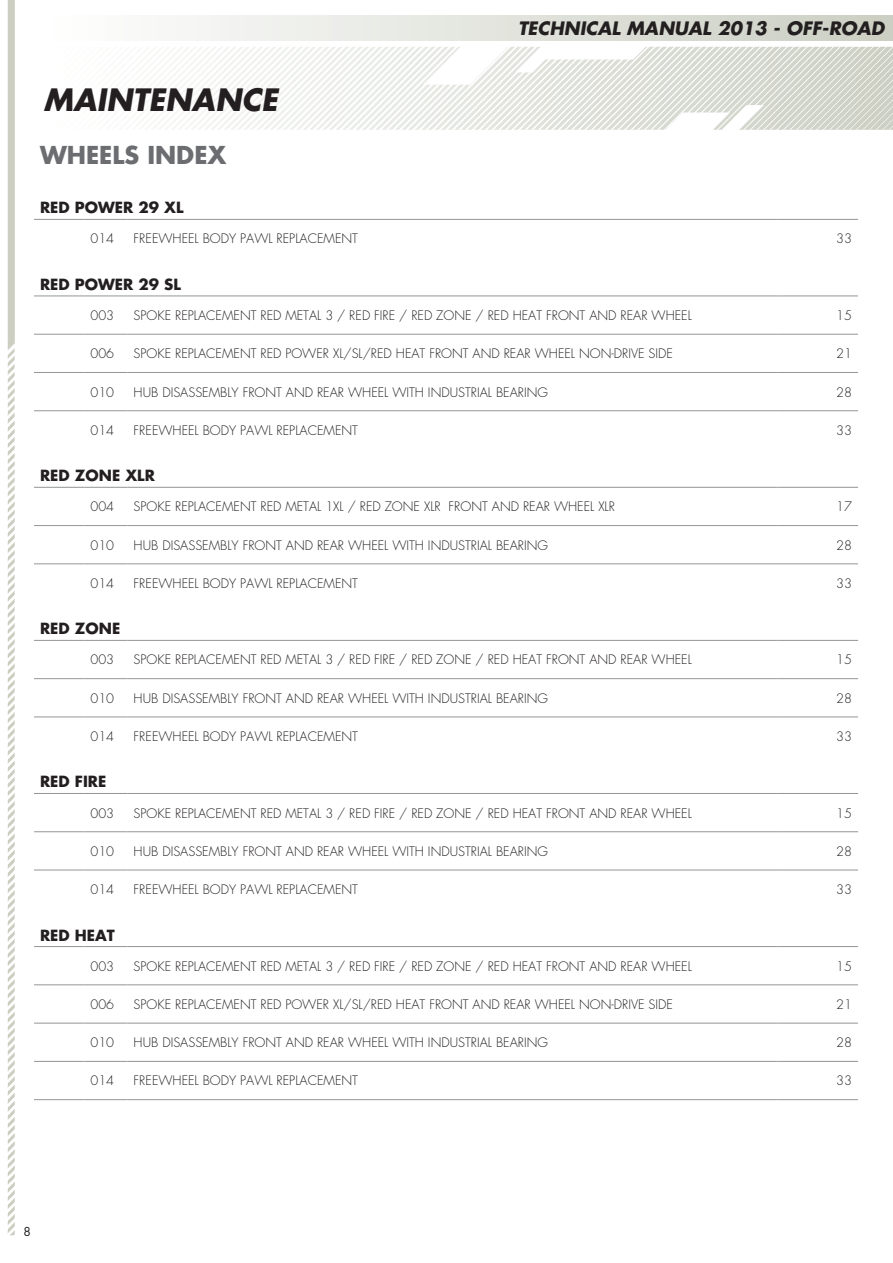
<style>
.page{position:relative;width:893px;height:1263px;background:#fff}
.page>*{position:absolute;margin:0;border:0;box-sizing:border-box;transform-origin:0 0}
.t1{font:italic 700 30px "Futura";color:#231f20}
.Normale{font:700 24px "Futura";color:#6c6d70}
.t2{font:italic 700 18px "Futura";color:#231f20}
.t3{font:700 15px "Futura";color:#231f20}
.t4{font:300 12.75px "Futura";color:#231f20}
.t5{font:12px "Futura";color:#231f20}
</style>
<div class="page">
<svg style="left:8px;top:0;width:7px;height:1235px"></svg>
<div style="left:40px;top:15px;width:853px;height:26px;background:linear-gradient(to right,#fefffe,#cbcec2)"></div>
<svg style="left:170px;top:47px;width:723px;height:83px"></svg>
<hr style="left:34px;top:219px;width:50px;height:1px;background:#939598">
<hr style="left:84px;top:219px;width:44px;height:1px;background:#939598">
<hr style="left:128px;top:219px;width:649px;height:1px;background:#939598">
<hr style="left:777px;top:219px;width:81px;height:1px;background:#939598">
<hr style="left:34px;top:296px;width:50px;height:1px;background:#939598">
<hr style="left:84px;top:296px;width:44px;height:1px;background:#939598">
<hr style="left:128px;top:296px;width:649px;height:1px;background:#939598">
<hr style="left:777px;top:296px;width:81px;height:1px;background:#939598">
<hr style="left:34px;top:334px;width:50px;height:1px;background:#939598">
<hr style="left:84px;top:334px;width:44px;height:1px;background:#939598">
<hr style="left:128px;top:334px;width:649px;height:1px;background:#939598">
<hr style="left:777px;top:334px;width:81px;height:1px;background:#939598">
<hr style="left:34px;top:372px;width:50px;height:1px;background:#939598">
<hr style="left:84px;top:372px;width:44px;height:1px;background:#939598">
<hr style="left:128px;top:372px;width:649px;height:1px;background:#939598">
<hr style="left:777px;top:372px;width:81px;height:1px;background:#939598">
<hr style="left:34px;top:410px;width:50px;height:1px;background:#939598">
<hr style="left:84px;top:410px;width:44px;height:1px;background:#939598">
<hr style="left:128px;top:410px;width:649px;height:1px;background:#939598">
<hr style="left:777px;top:410px;width:81px;height:1px;background:#939598">
<hr style="left:34px;top:487px;width:50px;height:1px;background:#939598">
<hr style="left:84px;top:487px;width:44px;height:1px;background:#939598">
<hr style="left:128px;top:487px;width:649px;height:1px;background:#939598">
<hr style="left:777px;top:487px;width:81px;height:1px;background:#939598">
<hr style="left:34px;top:525px;width:50px;height:1px;background:#939598">
<hr style="left:84px;top:525px;width:44px;height:1px;background:#939598">
<hr style="left:128px;top:525px;width:649px;height:1px;background:#939598">
<hr style="left:777px;top:525px;width:81px;height:1px;background:#939598">
<hr style="left:34px;top:563px;width:50px;height:1px;background:#939598">
<hr style="left:84px;top:563px;width:44px;height:1px;background:#939598">
<hr style="left:128px;top:563px;width:649px;height:1px;background:#939598">
<hr style="left:777px;top:563px;width:81px;height:1px;background:#939598">
<hr style="left:34px;top:640px;width:50px;height:1px;background:#939598">
<hr style="left:84px;top:640px;width:44px;height:1px;background:#939598">
<hr style="left:128px;top:640px;width:649px;height:1px;background:#939598">
<hr style="left:777px;top:640px;width:81px;height:1px;background:#939598">
<hr style="left:34px;top:678px;width:50px;height:1px;background:#939598">
<hr style="left:84px;top:678px;width:44px;height:1px;background:#939598">
<hr style="left:128px;top:678px;width:649px;height:1px;background:#939598">
<hr style="left:777px;top:678px;width:81px;height:1px;background:#939598">
<hr style="left:34px;top:716px;width:50px;height:1px;background:#939598">
<hr style="left:84px;top:716px;width:44px;height:1px;background:#939598">
<hr style="left:128px;top:716px;width:649px;height:1px;background:#939598">
<hr style="left:777px;top:716px;width:81px;height:1px;background:#939598">
<hr style="left:34px;top:793px;width:50px;height:1px;background:#939598">
<hr style="left:84px;top:793px;width:44px;height:1px;background:#939598">
<hr style="left:128px;top:793px;width:649px;height:1px;background:#939598">
<hr style="left:777px;top:793px;width:81px;height:1px;background:#939598">
<hr style="left:34px;top:831px;width:50px;height:1px;background:#939598">
<hr style="left:84px;top:831px;width:44px;height:1px;background:#939598">
<hr style="left:128px;top:831px;width:649px;height:1px;background:#939598">
<hr style="left:777px;top:831px;width:81px;height:1px;background:#939598">
<hr style="left:34px;top:870px;width:50px;height:1px;background:#939598">
<hr style="left:84px;top:870px;width:44px;height:1px;background:#939598">
<hr style="left:128px;top:870px;width:649px;height:1px;background:#939598">
<hr style="left:777px;top:870px;width:81px;height:1px;background:#939598">
<hr style="left:34px;top:946px;width:50px;height:1px;background:#939598">
<hr style="left:84px;top:946px;width:44px;height:1px;background:#939598">
<hr style="left:128px;top:946px;width:649px;height:1px;background:#939598">
<hr style="left:777px;top:946px;width:81px;height:1px;background:#939598">
<hr style="left:34px;top:984px;width:50px;height:1px;background:#939598">
<hr style="left:84px;top:984px;width:44px;height:1px;background:#939598">
<hr style="left:128px;top:984px;width:649px;height:1px;background:#939598">
<hr style="left:777px;top:984px;width:81px;height:1px;background:#939598">
<hr style="left:34px;top:1023px;width:50px;height:1px;background:#939598">
<hr style="left:84px;top:1023px;width:44px;height:1px;background:#939598">
<hr style="left:128px;top:1023px;width:649px;height:1px;background:#939598">
<hr style="left:777px;top:1023px;width:81px;height:1px;background:#939598">
<hr style="left:34px;top:1061px;width:50px;height:1px;background:#939598">
<hr style="left:84px;top:1061px;width:44px;height:1px;background:#939598">
<hr style="left:128px;top:1061px;width:649px;height:1px;background:#939598">
<hr style="left:777px;top:1061px;width:81px;height:1px;background:#939598">
<hr style="left:34px;top:1099px;width:50px;height:1px;background:#939598">
<hr style="left:84px;top:1099px;width:44px;height:1px;background:#939598">
<hr style="left:128px;top:1099px;width:649px;height:1px;background:#939598">
<hr style="left:777px;top:1099px;width:81px;height:1px;background:#939598">
<p class="t1" style="left:44px;top:79px;width:236px">MAINTENANCE</p>
<h3 class="t2" style="left:518px;top:16px;width:368px">TECHNICAL MANUAL 2013 - OFF-ROAD</h3>
<p class="Normale" style="left:40px;top:138px;width:188px">WHEELS INDEX</p>
<p class="t3" style="left:40px;top:197px;width:145px">RED POWER 29 XL</p>
<p class="t4" style="left:90px;top:231px;width:25px">014</p>
<p class="t4" style="left:134px;top:231px;width:226px">FREEWHEEL BODY PAWL REPLACEMENT</p>
<p class="t4" style="left:836px;top:231px;width:17px">33</p>
<p class="t3" style="left:40px;top:274px;width:142px">RED POWER 29 SL</p>
<p class="t4" style="left:90px;top:307px;width:25px">003</p>
<p class="t4" style="left:134px;top:307px;width:560px">SPOKE REPLACEMENT RED METAL 3 / RED FIRE / RED ZONE / RED HEAT FRONT AND REAR WHEEL</p>
<p class="t4" style="left:836px;top:307px;width:17px">15</p>
<p class="t4" style="left:90px;top:345px;width:25px">006</p>
<p class="t4" style="left:134px;top:345px;width:541px">SPOKE REPLACEMENT RED POWER XL/SL/RED HEAT FRONT AND REAR WHEEL NON-DRIVE SIDE</p>
<p class="t4" style="left:836px;top:345px;width:17px">21</p>
<p class="t4" style="left:90px;top:384px;width:25px">010</p>
<p class="t4" style="left:134px;top:384px;width:416px">HUB DISASSEMBLY FRONT AND REAR WHEEL WITH INDUSTRIAL BEARING</p>
<p class="t4" style="left:836px;top:384px;width:17px">28</p>
<p class="t4" style="left:90px;top:422px;width:25px">014</p>
<p class="t4" style="left:134px;top:422px;width:226px">FREEWHEEL BODY PAWL REPLACEMENT</p>
<p class="t4" style="left:836px;top:422px;width:17px">33</p>
<p class="t3" style="left:40px;top:465px;width:116px">RED ZONE XLR</p>
<p class="t4" style="left:90px;top:498px;width:25px">004</p>
<p class="t4" style="left:134px;top:498px;width:483px">SPOKE REPLACEMENT RED METAL 1XL / RED ZONE XLR FRONT AND REAR WHEEL XLR</p>
<p class="t4" style="left:836px;top:498px;width:17px">17</p>
<p class="t4" style="left:90px;top:537px;width:25px">010</p>
<p class="t4" style="left:134px;top:537px;width:416px">HUB DISASSEMBLY FRONT AND REAR WHEEL WITH INDUSTRIAL BEARING</p>
<p class="t4" style="left:836px;top:537px;width:17px">28</p>
<p class="t4" style="left:90px;top:575px;width:25px">014</p>
<p class="t4" style="left:134px;top:575px;width:226px">FREEWHEEL BODY PAWL REPLACEMENT</p>
<p class="t4" style="left:836px;top:575px;width:17px">33</p>
<p class="t3" style="left:40px;top:618px;width:82px">RED ZONE</p>
<p class="t4" style="left:90px;top:652px;width:25px">003</p>
<p class="t4" style="left:134px;top:652px;width:560px">SPOKE REPLACEMENT RED METAL 3 / RED FIRE / RED ZONE / RED HEAT FRONT AND REAR WHEEL</p>
<p class="t4" style="left:836px;top:652px;width:17px">15</p>
<p class="t4" style="left:90px;top:690px;width:25px">010</p>
<p class="t4" style="left:134px;top:690px;width:416px">HUB DISASSEMBLY FRONT AND REAR WHEEL WITH INDUSTRIAL BEARING</p>
<p class="t4" style="left:836px;top:690px;width:17px">28</p>
<p class="t4" style="left:90px;top:728px;width:25px">014</p>
<p class="t4" style="left:134px;top:728px;width:226px">FREEWHEEL BODY PAWL REPLACEMENT</p>
<p class="t4" style="left:836px;top:728px;width:17px">33</p>
<p class="t3" style="left:40px;top:771px;width:68px">RED FIRE</p>
<p class="t4" style="left:90px;top:805px;width:25px">003</p>
<p class="t4" style="left:134px;top:805px;width:560px">SPOKE REPLACEMENT RED METAL 3 / RED FIRE / RED ZONE / RED HEAT FRONT AND REAR WHEEL</p>
<p class="t4" style="left:836px;top:805px;width:17px">15</p>
<p class="t4" style="left:90px;top:843px;width:25px">010</p>
<p class="t4" style="left:134px;top:843px;width:416px">HUB DISASSEMBLY FRONT AND REAR WHEEL WITH INDUSTRIAL BEARING</p>
<p class="t4" style="left:836px;top:843px;width:17px">28</p>
<p class="t4" style="left:90px;top:881px;width:25px">014</p>
<p class="t4" style="left:134px;top:881px;width:226px">FREEWHEEL BODY PAWL REPLACEMENT</p>
<p class="t4" style="left:836px;top:881px;width:17px">33</p>
<p class="t3" style="left:40px;top:924px;width:76px">RED HEAT</p>
<p class="t4" style="left:90px;top:958px;width:25px">003</p>
<p class="t4" style="left:134px;top:958px;width:560px">SPOKE REPLACEMENT RED METAL 3 / RED FIRE / RED ZONE / RED HEAT FRONT AND REAR WHEEL</p>
<p class="t4" style="left:836px;top:958px;width:17px">15</p>
<p class="t4" style="left:90px;top:996px;width:25px">006</p>
<p class="t4" style="left:134px;top:996px;width:541px">SPOKE REPLACEMENT RED POWER XL/SL/RED HEAT FRONT AND REAR WHEEL NON-DRIVE SIDE</p>
<p class="t4" style="left:836px;top:996px;width:17px">21</p>
<p class="t4" style="left:90px;top:1034px;width:25px">010</p>
<p class="t4" style="left:134px;top:1034px;width:416px">HUB DISASSEMBLY FRONT AND REAR WHEEL WITH INDUSTRIAL BEARING</p>
<p class="t4" style="left:836px;top:1034px;width:17px">28</p>
<p class="t4" style="left:90px;top:1072px;width:25px">014</p>
<p class="t4" style="left:134px;top:1072px;width:226px">FREEWHEEL BODY PAWL REPLACEMENT</p>
<p class="t4" style="left:836px;top:1072px;width:17px">33</p>
<p class="t5" style="left:23px;top:1223px;width:9px">8</p>
</div>
